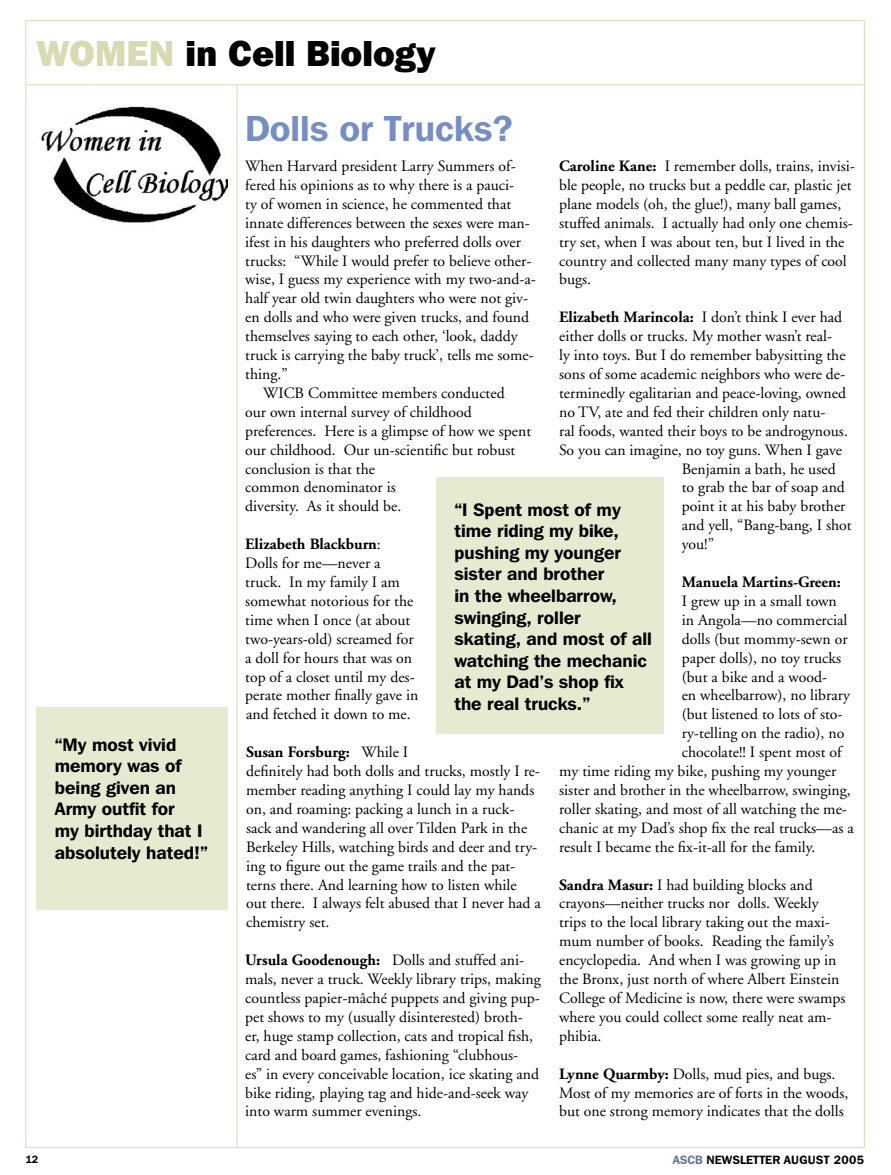
<style>
.page{position:relative;width:891px;height:1175px;background:#fff}
.page>*{position:absolute;margin:0;border:0;box-sizing:border-box;transform-origin:0 0}
.t1{font:800 36px "Franklin Gothic IT Cby BT";color:#000}
.t2{font:600 36px "Franklin Gothic IT Cby BT";color:#758ec5}
.CALL_OUT_BODY{font:600 18px/21.6px "Franklin Gothic IT Cby BT";color:#000}
.t3{font:15.75px/18.9px "Adobe Garamond";color:#000}
.t4{font:700 15.75px "Adobe Garamond";color:#000}
.t5{font:600 12px "Franklin Gothic IT Cby BT";color:#000}
.t6{font:600 10.5px "Franklin Gothic IT Cby BT";color:#000}
.s1{color:#d8dbb1}
.s2{font-weight:400}
.s3{font-weight:700}
.s4{color:#607995}
</style>
<div class="page">
<hr style="left:27px;top:84px;width:838px;height:1px;background:#d8dbb1">
<hr style="left:237px;top:85px;width:1px;height:1063px;background:#d8dbb1">
<div style="left:37px;top:706px;width:191px;height:203px;background:#e7e9d0"></div>
<img style="left:41px;top:106px;width:186px;height:117px">
<div style="left:436px;top:477px;width:228px;height:257px;background:#e7e9d0"></div>
<p class="t1" style="left:37px;top:30px;width:400px"><span class="s1">WOMEN</span> in Cell Biology</p>
<p class="CALL_OUT_BODY" style="left:55px;top:733px;width:154px">“My most vivid memory was of being given an<br>Army outfit for<br>my birthday that I absolutely hated!”</p>
<p class="t2" style="left:245px;top:105px;width:269px">Dolls or Trucks?</p>
<p class="t3" style="left:245px;top:157px;width:292px">When Harvard president Larry Summers of&shy;fered his opinions as to why there is a pauci-<br>ty of women in science, he commented that innate differences between the sexes were man&shy;ifest in his daughters who preferred dolls over trucks: “While I would prefer to believe other&shy;wise, I guess my experience with my two-and-a&shy;half year old twin daughters who were not giv&shy;en dolls and who were given trucks, and found themselves saying to each other, ‘look, daddy truck is carrying the baby truck’, tells me some&shy;thing.”</p>
<p class="t3" style="left:245px;top:384px;width:287px;text-indent:18px">WICB Committee members conducted<br>our own internal survey of childhood preferences. Here is a glimpse of how we spent our childhood. Our un-scientific but robust conclusion is that the<br>common denominator is<br>diversity. As it should be.</p>
<p class="t4" style="left:245px;top:535px;width:137px">Elizabeth Blackburn<span class="s2">:</span></p>
<p class="t3" style="left:245px;top:554px;width:175px">Dolls for me—never a truck. In my family I am somewhat notorious for the time when I once (at about two-years-old) screamed for a doll for hours that was on top of a closet until my des&shy;perate mother finally gave in and fetched it down to me.</p>
<p class="t3" style="left:246px;top:743px;width:296px"><span class="s3">Susan Forsburg:</span> While I<br>definitely had both dolls and trucks, mostly I re&shy;member reading anything I could lay my hands on, and roaming: packing a lunch in a ruck&shy;sack and wandering all over Tilden Park in the Berkeley Hills, watching birds and deer and try&shy;ing to figure out the game trails and the pat&shy;terns there. And learning how to listen while out there. I always felt abused that I never had a chemistry set.</p>
<p class="t3" style="left:245px;top:951px;width:297px"><span class="s3">Ursula Goodenough:</span> Dolls and stuffed ani&shy;mals, never a truck. Weekly library trips, making countless papier-mâché puppets and giving pup&shy;pet shows to my (usually disinterested) broth&shy;er, huge stamp collection, cats and tropical fish, card and board games, fashioning “clubhous-<br>es” in every conceivable location, ice skating and bike riding, playing tag and hide-and-seek way into warm summer evenings.</p>
<p class="t3" style="left:559px;top:157px;width:297px"><span class="s3">Caroline Kane:</span> I remember dolls, trains, invisi&shy;ble people, no trucks but a peddle car, plastic jet plane models (oh, the glue!), many ball games, stuffed animals. I actually had only one chemis&shy;try set, when I was about ten, but I lived in the country and collected many many types of cool bugs.</p>
<p class="t4" style="left:559px;top:309px;width:285px">Elizabeth Marincola: <span class="s2">I don’t think I ever had</span></p>
<p class="t3" style="left:559px;top:327px;width:274px">either dolls or trucks. My mother wasn’t real-</p>
<p class="t3" style="left:559px;top:346px;width:288px">ly into toys. But I do remember babysitting the</p>
<p class="t3" style="left:559px;top:365px;width:288px">sons of some academic neighbors who were de-</p>
<p class="t3" style="left:559px;top:384px;width:289px">terminedly egalitarian and peace-loving, owned</p>
<p class="t3" style="left:559px;top:403px;width:268px">no TV, ate and fed their children only natu-</p>
<p class="t3" style="left:559px;top:422px;width:290px">ral foods, wanted their boys to be androgynous.</p>
<p class="t3" style="left:559px;top:440px;width:285px">So you can imagine, no toy guns. When I gave</p>
<p class="t3" style="left:682px;top:459px;width:155px">Benjamin a bath, he used</p>
<p class="t3" style="left:682px;top:478px;width:165px">to grab the bar of soap and</p>
<p class="t3" style="left:682px;top:497px;width:165px">point it at his baby brother</p>
<p class="t3" style="left:682px;top:516px;width:172px">and yell, “Bang-bang, I shot</p>
<p class="t3" style="left:682px;top:535px;width:34px">you!”</p>
<p class="t4" style="left:682px;top:573px;width:161px">Manuela Martins-Green:</p>
<p class="t3" style="left:682px;top:592px;width:157px">I grew up in a small town</p>
<p class="t3" style="left:682px;top:611px;width:167px">in Angola—no commercial</p>
<p class="t3" style="left:682px;top:629px;width:167px">dolls (but mommy-sewn or</p>
<p class="t3" style="left:682px;top:648px;width:161px">paper dolls), no toy trucks</p>
<p class="t3" style="left:682px;top:667px;width:147px">(but a bike and a wood-</p>
<p class="t3" style="left:682px;top:686px;width:170px">en wheelbarrow), no library</p>
<p class="t3" style="left:682px;top:705px;width:162px">(but listened to lots of sto-</p>
<p class="t3" style="left:682px;top:724px;width:164px">ry-telling on the radio), no</p>
<p class="t3" style="left:682px;top:743px;width:161px">chocolate!! I spent most of</p>
<p class="t3" style="left:559px;top:762px;width:279px">my time riding my bike, pushing my younger</p>
<p class="t3" style="left:559px;top:781px;width:293px">sister and brother in the wheelbarrow, swinging,</p>
<p class="t3" style="left:559px;top:800px;width:289px">roller skating, and most of all watching the me-</p>
<p class="t3" style="left:559px;top:818px;width:296px">chanic at my Dad’s shop fix the real trucks—as a</p>
<p class="t3" style="left:559px;top:837px;width:258px">result I became the fix-it-all for the family.</p>
<p class="t3" style="left:559px;top:875px;width:288px"><span class="s3">Sandra Masur:</span> I had building blocks and crayons—neither trucks nor dolls. Weekly trips to the local library taking out the maxi&shy;mum number of books. Reading the family’s encyclopedia. And when I was growing up in the Bronx, just north of where Albert Einstein College of Medicine is now, there were swamps where you could collect some really neat am&shy;phibia.</p>
<p class="t3" style="left:559px;top:1064px;width:291px"><span class="s3">Lynne Quarmby:</span> Dolls, mud pies, and bugs.<br>Most of my memories are of forts in the woods, but one strong memory indicates that the dolls</p>
<p class="CALL_OUT_BODY" style="left:455px;top:498px;width:199px">“I Spent most of my time riding my bike, pushing my younger sister and brother<br>in the wheelbarrow, swinging, roller skating, and most of all watching the mechanic at my Dad’s shop fix the real trucks.”</p>
<p class="t6" style="left:26px;top:1153px;width:14px">12</p>
<p class="t5" style="left:673px;top:1152px;width:193px"><span class="s4">ASCB</span> NEWSLETTER AUGUST 2005</p>
</div>
